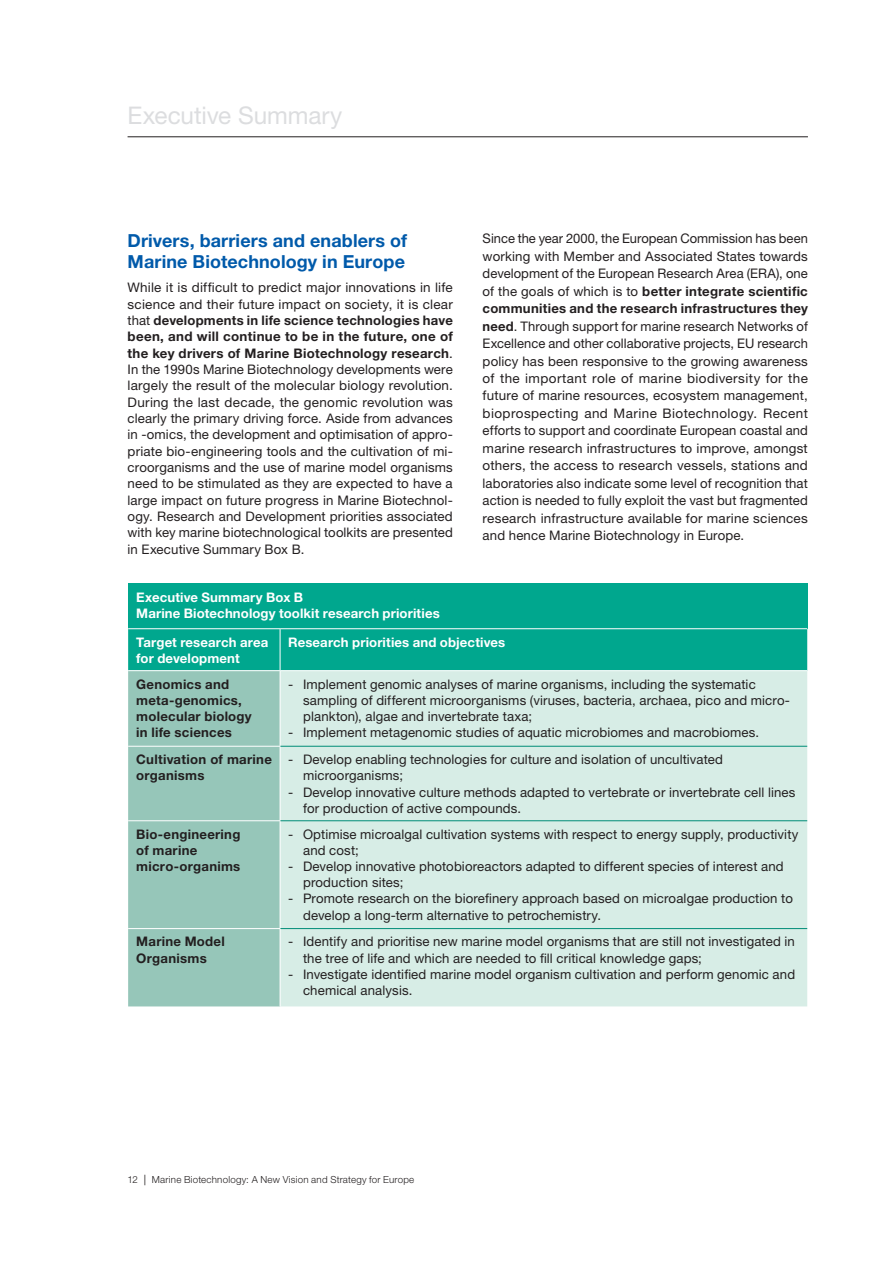
<style>
.page{position:relative;width:893px;height:1263px;background:#fff}
.page>*{position:absolute;margin:0;border:0;box-sizing:border-box;transform-origin:0 0}
.t1{font:24.3px "Helvetica Neue LT Std";letter-spacing:-.005em;color:#dcdddf}
.t2{font:700 18px/21.1px "Helvetica Neue LT Std";letter-spacing:.005em;color:#015aaa}
.t3{font:13.2px/17.4px "Helvetica Neue LT Std";letter-spacing:.01em;color:#231f20}
.t4{font:700 13.2px/16.2px "Helvetica Neue LT Std";letter-spacing:.02em;color:#231f20}
.t5{font:700 13.2px/16.2px "Helvetica Neue LT Std";letter-spacing:.01em;color:#fff}
.t6{font:300 9.75px "Helvetica Neue LT Std";letter-spacing:.02em;color:#231f20}
.s1{font-weight:700}
.s2{font-weight:400;font-size:10.5px}
</style>
<div class="page">
<hr style="left:128px;top:136px;width:680px;height:1px;background:#231f20">
<div style="left:128px;top:583px;width:679px;height:46px;background:#00a78e"></div>
<div style="left:128px;top:629px;width:679px;height:41px;background:#00a78e"></div>
<div style="left:128px;top:671px;width:152px;height:335px;background:#96c6b9"></div>
<div style="left:281px;top:671px;width:526px;height:335px;background:#d7ede6"></div>
<hr style="left:128px;top:628px;width:152px;height:1px;background:#fff">
<hr style="left:280px;top:628px;width:527px;height:1px;background:#fff">
<hr style="left:280px;top:629px;width:1px;height:41px;background:#fff">
<hr style="left:128px;top:746px;width:152px;height:1px;background:#fff">
<hr style="left:128px;top:820px;width:152px;height:1px;background:#fff">
<hr style="left:128px;top:928px;width:152px;height:1px;background:#fff">
<hr style="left:280px;top:746px;width:527px;height:1px;background:#008d77">
<hr style="left:280px;top:820px;width:527px;height:1px;background:#008d77">
<hr style="left:280px;top:928px;width:527px;height:1px;background:#008d77">
<h1 class="t1" style="left:128px;top:101px;width:216px">Executive Summary</h1>
<h2 class="t2" style="left:128px;top:229px;width:281px">Drivers, barriers and enablers of<br>Marine Biotechnology in Europe</h2>
<p class="t3" style="left:128px;top:279px;width:327px;line-height:16.4px;text-align:justify">While it is difficult to predict major innovations in life science and their future impact on society, it is clear that <span class="s1">developments in life science technologies have been, and will continue to be in the future, one of the key drivers of Marine Biotechnology research</span>.<br>In the 1990s Marine Biotechnology developments were largely the result of the molecular biology revolution.<br>During the last decade, the genomic revolution was clearly the primary driving force. Aside from advances in -omics, the development and optimisation of appro&shy;priate bio-engineering tools and the cultivation of mi&shy;croorganisms and the use of marine model organisms need to be stimulated as they are expected to have a large impact on future progress in Marine Biotechnol&shy;ogy. Research and Development priorities associated with key marine biotechnological toolkits are presented in Executive Summary Box B.</p>
<p class="t3" style="left:483px;top:230px;width:327px;text-align:justify">Since the year 2000, the European Commission has been working with Member and Associated States towards development of the European Research Area (ERA), one of the goals of which is to <span class="s1">better integrate scientific communities and the research infrastructures they need</span>. Through support for marine research Networks of Excellence and other collaborative projects, EU research policy has been responsive to the growing awareness of the important role of marine biodiversity for the future of marine resources, ecosystem management, bioprospecting and Marine Biotechnology. Recent efforts to support and coordinate European coastal and marine research infrastructures to improve, amongst others, the access to research vessels, stations and laboratories also indicate some level of recognition that action is needed to fully exploit the vast but fragmented research infrastructure available for marine sciences and hence Marine Biotechnology in Europe.</p>
<p class="t5" style="left:136px;top:588px;width:305px">Executive Summary Box B<br>Marine Biotechnology toolkit research priorities</p>
<p class="t5" style="left:136px;top:633px;width:134px">Target research area for development</p>
<p class="t5" style="left:288px;top:633px;width:219px">Research priorities and objectives</p>
<p class="t4" style="left:136px;top:675px;width:117px">Genomics and meta-genomics, molecular biology in life sciences</p>
<p class="t3" style="left:303px;top:676px;width:489px;line-height:16.2px;text-indent:-15px">- Implement genomic analyses of marine organisms, including the systematic sampling of different microorganisms (viruses, bacteria, archaea, pico and micro&shy;plankton), algae and invertebrate taxa;</p>
<p class="t3" style="left:288px;top:724px;width:473px">- Implement metagenomic studies of aquatic microbiomes and macrobiomes.</p>
<p class="t4" style="left:136px;top:751px;width:137px">Cultivation of marine organisms</p>
<p class="t3" style="left:303px;top:751px;width:421px;line-height:16.2px;text-indent:-15px">- Develop enabling technologies for culture and isolation of uncultivated microorganisms;</p>
<p class="t3" style="left:303px;top:783px;width:494px;line-height:16.2px;text-indent:-15px">- Develop innovative culture methods adapted to vertebrate or invertebrate cell lines for production of active compounds.</p>
<p class="t4" style="left:136px;top:825px;width:106px">Bio-engineering of marine micro-organims</p>
<p class="t3" style="left:303px;top:826px;width:497px;line-height:16.2px;text-indent:-15px">- Optimise microalgal cultivation systems with respect to energy supply, productivity and cost;</p>
<p class="t3" style="left:303px;top:858px;width:482px;line-height:16.2px;text-indent:-15px">- Develop innovative photobioreactors adapted to different species of interest and production sites;</p>
<p class="t3" style="left:303px;top:890px;width:491px;line-height:16.2px;text-indent:-15px">- Promote research on the biorefinery approach based on microalgae production to develop a long-term alternative to petrochemistry.</p>
<p class="t4" style="left:136px;top:933px;width:90px">Marine Model<br>Organisms</p>
<p class="t3" style="left:303px;top:933px;width:493px;line-height:16.2px;text-indent:-15px">- Identify and prioritise new marine model organisms that are still not investigated in the tree of life and which are needed to fill critical knowledge gaps;</p>
<p class="t3" style="left:303px;top:966px;width:494px;line-height:16.2px;text-indent:-15px">- Investigate identified marine model organism cultivation and perform genomic and chemical analysis.</p>
<p class="t6" style="left:128px;top:1173px;width:288px">12 <span class="s2">|</span> Marine Biotechnology: A New Vision and Strategy for Europe</p>
</div>
